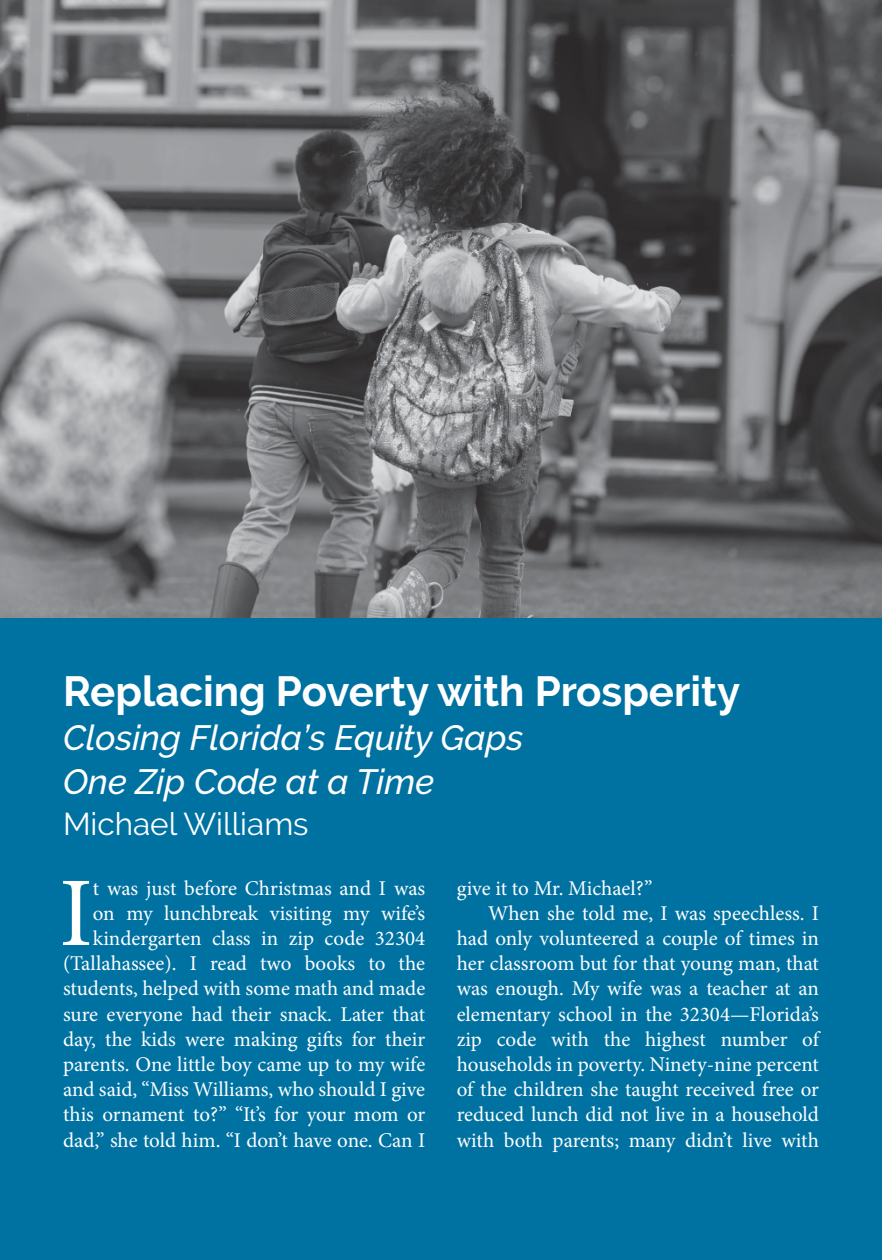
<style>
.page{position:relative;width:882px;height:1260px;background:#fff}
.page>*{position:absolute;margin:0;border:0;box-sizing:border-box;transform-origin:0 0}
.t1{font:98.52px "Minion Pro";color:#fff}
.t2{font:700 42px "Raleway";color:#fff}
.t3{font:italic 500 35px/43.8px "Raleway";color:#fff}
.t4{font:31.5px "Raleway";color:#fff}
.t5{font:21px/25.2px "Minion Pro";letter-spacing:-.005em;color:#fff;text-align:right}
</style>
<div class="page">
<div style="left:0;top:617px;width:882px;height:643px;background:#0072a2"></div>
<img style="left:0;top:0;width:882px;height:617px">
<h2 class="t2" style="left:63px;top:667px;width:679px">Replacing Poverty with Prosperity</h2>
<h3 class="t3" style="left:63px;top:716px;width:462px">Closing Florida’s Equity Gaps<br>One Zip Code at a Time</h3>
<h3 class="t4" style="left:63px;top:805px;width:247px">Michael Williams</h3>
<p class="t5" style="left:63px;top:875px;width:364px">t was just before Christmas and I was<br>on my lunchbreak visiting my wife’s kindergarten class in zip code 32304 (Tallahassee). I read two books to the students, helped with some math and made sure everyone had their snack. Later that day, the kids were making gifts for their parents. One little boy came up to my wife and said, “Miss Williams, who should I give this ornament to?” “It’s for your mom or dad,” she told him. “I don’t have one. Can I</p>
<p class="t5" style="left:457px;top:875px;width:197px">give it to Mr. Michael?”</p>
<h1 class="t1" style="left:59px;top:848px;width:35px">I</h1>
<p class="t5" style="left:488px;top:901px;width:332px">When she told me, I was speechless. I</p>
<p class="t5" style="left:457px;top:926px;width:364px">had only volunteered a couple of times in</p>
<p class="t5" style="left:457px;top:951px;width:364px">her classroom but for that young man, that</p>
<p class="t5" style="left:457px;top:976px;width:364px">was enough. My wife was a teacher at an</p>
<p class="t5" style="left:457px;top:1001px;width:364px">elementary school in the 32304—Florida’s</p>
<p class="t5" style="left:457px;top:1027px;width:364px">zip code with the highest number of</p>
<p class="t5" style="left:457px;top:1052px;width:364px">households in poverty. Ninety-nine percent</p>
<p class="t5" style="left:457px;top:1077px;width:364px">of the children she taught received free or</p>
<p class="t5" style="left:457px;top:1102px;width:364px">reduced lunch did not live in a household</p>
<p class="t5" style="left:457px;top:1127px;width:364px">with both parents; many didn’t live with</p>
</div>
